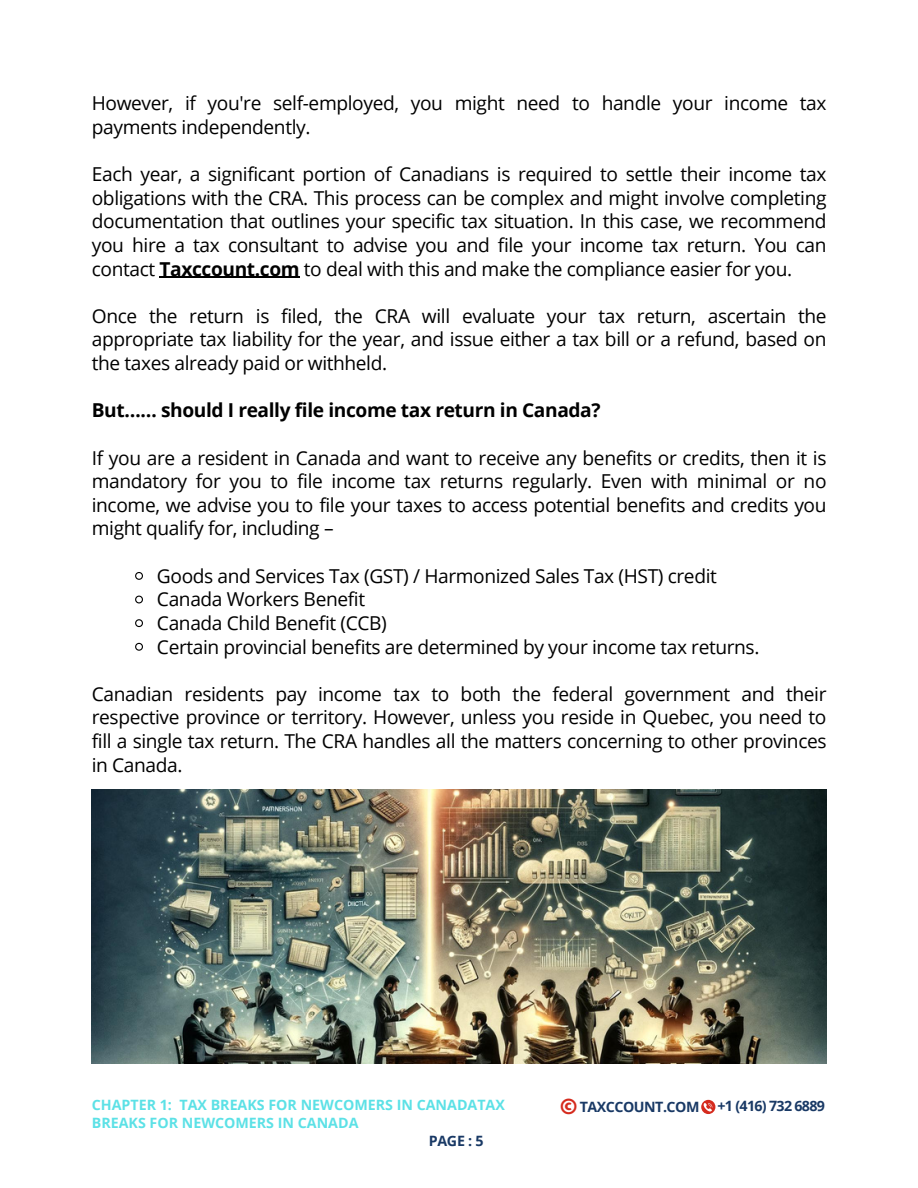
<style>
.page{position:relative;width:918px;height:1188px;background:#fff}
.page>*{position:absolute;margin:0;border:0;box-sizing:border-box;transform-origin:0 0}
.t1{font:19.2px/23.7px "Open Sans";letter-spacing:-.02em;color:#000;text-align:justify}
.t2{font:700 19.2px "Open Sans";letter-spacing:-.02em;color:#000}
.t3{font:700 14.25px/18px "Open Sans";color:#5ce1e6}
.t4{font:700 14.25px "Open Sans";letter-spacing:-.035em;color:#193965}
.s1{font-weight:700}
.s2{font-family:"League Spartan";font-size:18.3px;color:#d52b1e}
</style>
<div class="page">
<hr style="left:159px;top:277px;width:96px;height:1px;background:#000">
<hr style="left:255px;top:277px;width:44px;height:1px;background:#000">
<svg style="left:135px;top:572px;width:8px;height:8px"></svg>
<svg style="left:135px;top:595px;width:8px;height:9px"></svg>
<svg style="left:135px;top:619px;width:8px;height:9px"></svg>
<svg style="left:135px;top:642px;width:8px;height:9px"></svg>
<img style="left:92px;top:790px;width:734px;height:273px">
<svg style="left:701px;top:1100px;width:14px;height:14px"></svg>
<p class="t1" style="left:92px;top:91px;width:736px">However, if you're self-employed, you might need to handle your income tax payments independently.</p>
<p class="t1" style="left:92px;top:162px;width:736px">Each year, a significant portion of Canadians is required to settle their income tax obligations with the CRA. This process can be complex and might involve completing documentation that outlines your specific tax situation. In this case, we recommend you hire a tax consultant to advise you and file your income tax return. You can contact <span class="s1">Taxccount.com</span> to deal with this and make the compliance easier for you.</p>
<p class="t1" style="left:92px;top:303px;width:736px">Once the return is filed, the CRA will evaluate your tax return, ascertain the appropriate tax liability for the year, and issue either a tax bill or a refund, based on the taxes already paid or withheld.</p>
<p class="t2" style="left:92px;top:397px;width:510px">But…… should I really file income tax return in Canada?</p>
<p class="t1" style="left:92px;top:445px;width:736px">If you are a resident in Canada and want to receive any benefits or credits, then it is mandatory for you to file income tax returns regularly. Even with minimal or no income, we advise you to file your taxes to access potential benefits and credits you might qualify for, including –</p>
<p class="t1" style="left:157px;top:563px;width:604px;text-align:left">Goods and Services Tax (GST) / Harmonized Sales Tax (HST) credit Canada Workers Benefit<br>Canada Child Benefit (CCB)<br>Certain provincial benefits are determined by your income tax returns.</p>
<p class="t1" style="left:92px;top:681px;width:736px">Canadian residents pay income tax to both the federal government and their respective province or territory. However, unless you reside in Quebec, you need to fill a single tax return. The CRA handles all the matters concerning to other provinces in Canada.</p>
<p class="t3" style="left:92px;top:1096px;width:415px">CHAPTER 1: TAX BREAKS FOR NEWCOMERS IN CANADATAX<br>BREAKS FOR NEWCOMERS IN CANADA</p>
<p class="t4" style="left:429px;top:1131px;width:56px">PAGE : 5</p>
<p class="t4" style="left:561px;top:1097px;width:140px"><span class="s2">©</span> TAXCCOUNT.COM</p>
<p class="t4" style="left:717px;top:1096px;width:109px">+1 (416) 732 6889</p>
</div>
